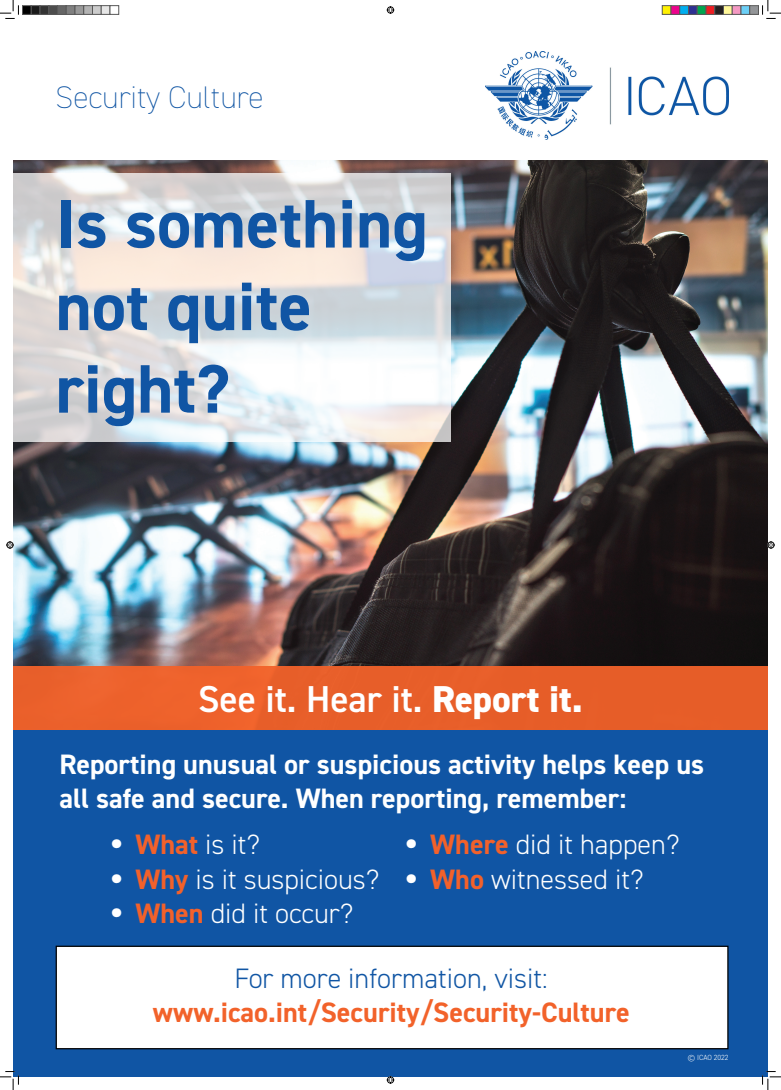
<style>
.page{position:relative;width:781px;height:1090px;background:#fff}
.page>*{position:absolute;margin:0;border:0;box-sizing:border-box;transform-origin:0 0}
.t1{font:700 68.75px/82.5px "DIN2014";color:#1055a4}
.t2{font:600 37.5px "DIN2014";color:#fff}
.t3{font:200 31.25px "DIN2014";color:#1055a4}
.t4{font:700 28.12px/34.4px "DIN2014";color:#fff}
.t5{font:300 28.12px "DIN2014";color:#fff}
.t6{font:700 28.12px "DIN2014";color:#f2622a}
.t7{font:300 28.12px "DIN2014";color:#1055a4}
.t8{font:300 7.5px "DIN2014";color:#fff}
.s1{font-weight:800}
.s2{font-family:"URWDIN"}
.s3{font-weight:700;color:#f2612b}
</style>
<div class="page">
<img style="left:486px;top:51px;width:243px;height:88px">
<div style="left:13px;top:729px;width:755px;height:347px;background:#1055a4"></div>
<img style="left:13px;top:160px;width:755px;height:506px">
<svg style="left:13px;top:173px;width:437px;height:268px"></svg>
<div style="left:56px;top:945px;width:673px;height:104px;background:#fff;border:1px solid #000001"></div>
<div style="left:13px;top:666px;width:755px;height:63px;background:#e75e29"></div>
<svg style="left:0;top:0;width:19px;height:19px"></svg>
<svg style="left:0;top:1071px;width:19px;height:18px"></svg>
<svg style="left:762px;top:0;width:19px;height:19px"></svg>
<svg style="left:762px;top:1071px;width:19px;height:18px"></svg>
<svg style="left:387px;top:6px;width:7px;height:8px"></svg>
<svg style="left:387px;top:1076px;width:7px;height:7px"></svg>
<svg style="left:6px;top:541px;width:8px;height:7px"></svg>
<svg style="left:767px;top:541px;width:8px;height:7px"></svg>
<div style="left:23px;top:6px;width:8px;height:8px;background:#000"></div>
<div style="left:22px;top:5px;width:10px;height:10px;border:1px solid #595959"></div>
<div style="left:31px;top:6px;width:9px;height:8px;background:#1a1a1a"></div>
<div style="left:31px;top:5px;width:9px;height:10px;border:1px solid #595959"></div>
<div style="left:40px;top:6px;width:9px;height:8px;background:#333"></div>
<div style="left:40px;top:5px;width:9px;height:10px;border:1px solid #595959"></div>
<div style="left:49px;top:6px;width:9px;height:8px;background:#4d4d4d"></div>
<div style="left:48px;top:5px;width:10px;height:10px;border:1px solid #595959"></div>
<div style="left:58px;top:6px;width:8px;height:8px;background:#666"></div>
<div style="left:57px;top:5px;width:10px;height:10px;border:1px solid #595959"></div>
<div style="left:66px;top:6px;width:9px;height:8px;background:#808080"></div>
<div style="left:66px;top:5px;width:9px;height:10px;border:1px solid #595959"></div>
<div style="left:75px;top:6px;width:9px;height:8px;background:#999"></div>
<div style="left:75px;top:5px;width:9px;height:10px;border:1px solid #595959"></div>
<div style="left:84px;top:6px;width:9px;height:8px;background:#b3b3b3"></div>
<div style="left:83px;top:5px;width:10px;height:10px;border:1px solid #595959"></div>
<div style="left:93px;top:6px;width:8px;height:8px;background:#ccc"></div>
<div style="left:92px;top:5px;width:10px;height:10px;border:1px solid #595959"></div>
<div style="left:101px;top:6px;width:9px;height:8px;background:#e6e6e6"></div>
<div style="left:101px;top:5px;width:9px;height:10px;border:1px solid #595959"></div>
<div style="left:110px;top:5px;width:9px;height:10px;border:1px solid #595959"></div>
<div style="left:662px;top:6px;width:9px;height:8px;background:#fff101"></div>
<div style="left:662px;top:5px;width:9px;height:10px;border:1px solid #595959"></div>
<div style="left:671px;top:6px;width:9px;height:8px;background:#ed028c"></div>
<div style="left:671px;top:5px;width:9px;height:10px;border:1px solid #595959"></div>
<div style="left:680px;top:6px;width:8px;height:8px;background:#00aeef"></div>
<div style="left:679px;top:5px;width:10px;height:10px;border:1px solid #595959"></div>
<div style="left:688px;top:6px;width:9px;height:8px;background:#2e3092"></div>
<div style="left:688px;top:5px;width:10px;height:10px;border:1px solid #595959"></div>
<div style="left:697px;top:6px;width:9px;height:8px;background:#00a54f"></div>
<div style="left:697px;top:5px;width:9px;height:10px;border:1px solid #595959"></div>
<div style="left:706px;top:6px;width:9px;height:8px;background:#ee1d23"></div>
<div style="left:706px;top:5px;width:9px;height:10px;border:1px solid #595959"></div>
<div style="left:715px;top:6px;width:8px;height:8px;background:#231f20"></div>
<div style="left:714px;top:5px;width:10px;height:10px;border:1px solid #595959"></div>
<div style="left:723px;top:6px;width:9px;height:8px;background:#fff79a"></div>
<div style="left:723px;top:5px;width:10px;height:10px;border:1px solid #595959"></div>
<div style="left:732px;top:6px;width:9px;height:8px;background:#f499c2"></div>
<div style="left:732px;top:5px;width:9px;height:10px;border:1px solid #595959"></div>
<div style="left:741px;top:6px;width:9px;height:8px;background:#6bcff6"></div>
<div style="left:741px;top:5px;width:9px;height:10px;border:1px solid #595959"></div>
<div style="left:750px;top:6px;width:8px;height:8px;background:#939598"></div>
<div style="left:749px;top:5px;width:10px;height:10px;border:1px solid #595959"></div>
<p class="t3" style="left:56px;top:78px;width:209px">Security Culture</p>
<h1 class="t1" style="left:56px;top:182px;width:374px">Is something not quite right?</h1>
<h2 class="t2" style="left:198px;top:673px;width:386px">See it. Hear it. <span class="s1">Report it.</span></h2>
<p class="t4" style="left:59px;top:746px;width:646px">Reporting unusual or suspicious activity helps keep us all safe and secure. When reporting, remember:</p>
<p class="t5" style="left:109px;top:827px;width:153px"><span class="s2">•</span> <span class="s3">What</span> is it?</p>
<p class="t5" style="left:109px;top:861px;width:272px"><span class="s2">•</span> <span class="s3">Why</span> is it suspicious?</p>
<p class="t5" style="left:109px;top:895px;width:246px"><span class="s2">•</span> <span class="s3">When</span> did it occur?</p>
<p class="t5" style="left:404px;top:827px;width:277px"><span class="s2">•</span> <span class="s3">Where</span> did it happen?</p>
<p class="t5" style="left:404px;top:861px;width:242px"><span class="s2">•</span> <span class="s3">Who</span> witnessed it?</p>
<p class="t7" style="left:235px;top:961px;width:315px">For more information, visit:</p>
<p class="t6" style="left:153px;top:993px;width:478px">www.icao.int/Security/Security-Culture</p>
<p class="t8" style="left:688px;top:1052px;width:42px">© ICAO 2022</p>
</div>
